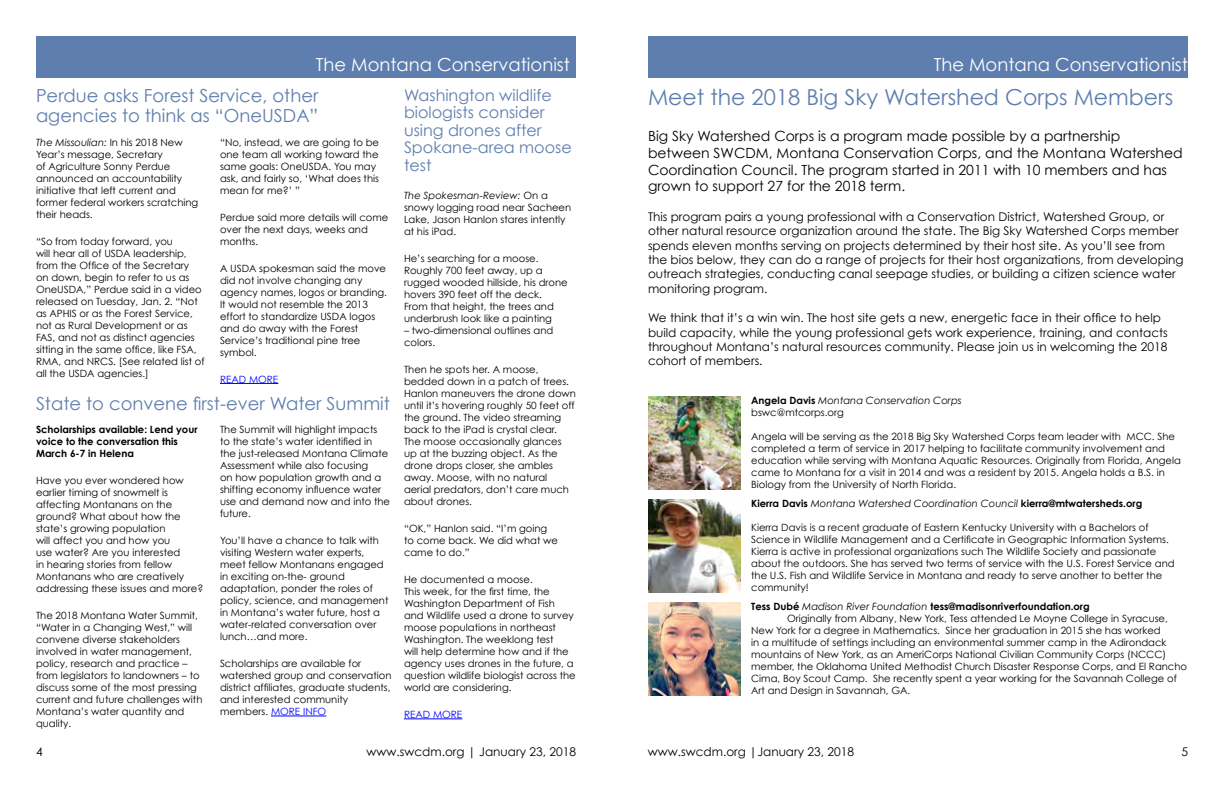
<style>
.page{position:relative;width:1224px;height:792px;background:#fff}
.page>*{position:absolute;margin:0;border:0;box-sizing:border-box;transform-origin:0 0}
.t1{font:22px "Century Gothic";color:#5d7eae}
.t2{font:18px/19.8px "Century Gothic";color:#5d7eae}
.t3{font:18px "Century Gothic";color:#fff}
.t4{font:16px/17.6px "Century Gothic";color:#5d7eae}
.t5{font:14px/16.8px "Century Gothic";color:#000}
.t6{font:12px/14.4px "Century Gothic";color:#000}
.t7{font:10px/12px "Century Gothic";color:#000}
.t8{font:700 10px/12px "Century Gothic";color:#000}
.t9{font:italic 10px/12px "Century Gothic";color:#000}
.t10{font:10px "Century Gothic";color:#00f}
.s1{font-style:italic}
.s2{color:#00f}
.s3{font-weight:700;font-style:normal}
.s4{font-style:normal}
.s5{font-weight:400;font-style:italic}
</style>
<div class="page">
<div style="left:648px;top:36px;width:540px;height:42px;background:#5d7eae"></div>
<div style="left:36px;top:36px;width:540px;height:42px;background:#5d7eae"></div>
<img style="left:648px;top:396px;width:92px;height:93px">
<img style="left:648px;top:499px;width:92px;height:93px">
<img style="left:648px;top:602px;width:92px;height:93px">
<hr style="left:220px;top:383px;width:58px;height:1px;background:#00f">
<hr style="left:271px;top:716px;width:55px;height:1px;background:#00f">
<hr style="left:404px;top:719px;width:58px;height:1px;background:#00f">
<h2 class="t3" style="left:316px;top:53px;width:256px">The Montana Conservationist</h2>
<h2 class="t3" style="left:934px;top:53px;width:256px">The Montana Conservationist</h2>
<h2 class="t2" style="left:36px;top:85px;width:284px">Perdue asks Forest Service, other agencies to think as “OneUSDA”</h2>
<p class="t7" style="left:36px;top:136px;width:164px"><span class="s1">The Missoulian:</span> In his 2018 New<br>Year’s message, Secretary<br>of Agriculture Sonny Perdue announced an accountability initiative that left current and former federal workers scratching their heads.</p>
<p class="t7" style="left:36px;top:235px;width:170px">“So from today forward, you<br>will hear all of USDA leadership, from the Office of the Secretary<br>on down, begin to refer to us as<br>OneUSDA,” Perdue said in a video released on Tuesday, Jan. 2. “Not as APHIS or as the Forest Service, not as Rural Development or as<br>FAS, and not as distinct agencies sitting in the same office, like FSA,<br>RMA, and NRCS. [See related list of all the USDA agencies.]</p>
<p class="t7" style="left:220px;top:136px;width:161px">“No, instead, we are going to be one team all working toward the same goals: OneUSDA. You may ask, and fairly so, ‘What does this mean for me?’ ”</p>
<p class="t7" style="left:220px;top:211px;width:170px">Perdue said more details will come over the next days, weeks and months.</p>
<p class="t7" style="left:220px;top:262px;width:169px">A USDA spokesman said the move did not involve changing any agency names, logos or branding.<br>It would not resemble the 2013 effort to standardize USDA logos and do away with the Forest<br>Service’s traditional pine tree symbol.</p>
<p class="t10" style="left:220px;top:373px;width:60px">READ MORE</p>
<h2 class="t2" style="left:36px;top:393px;width:356px">State to convene first-ever Water Summit</h2>
<p class="t8" style="left:36px;top:423px;width:163px">Scholarships available: Lend your voice to the conversation this<br>March 6-7 in Helena</p>
<p class="t7" style="left:36px;top:474px;width:169px">Have you ever wondered how earlier timing of snowmelt is affecting Montanans on the ground? What about how the state’s growing population<br>will affect you and how you<br>use water? Are you interested<br>in hearing stories from fellow<br>Montanans who are creatively addressing these issues and more?</p>
<p class="t7" style="left:36px;top:609px;width:168px">The 2018 Montana Water Summit, “Water in a Changing West,” will convene diverse stakeholders involved in water management, policy, research and practice – from legislators to landowners – to discuss some of the most pressing current and future challenges with<br>Montana’s water quantity and quality.</p>
<p class="t7" style="left:220px;top:423px;width:172px">The Summit will highlight impacts<br>to the state’s water identified in the just-released Montana Climate<br>Assessment while also focusing<br>on how population growth and a shifting economy influence water use and demand now and into the future.</p>
<p class="t7" style="left:220px;top:534px;width:170px">You’ll have a chance to talk with visiting Western water experts, meet fellow Montanans engaged in exciting on-the- ground adaptation, ponder the roles of policy, science, and management in Montana’s water future, host a water-related conversation over lunch…and more.</p>
<p class="t7" style="left:220px;top:657px;width:173px">Scholarships are available for watershed group and conservation district affiliates, graduate students, and interested community members. <span class="s2">MORE INFO</span></p>
<h3 class="t4" style="left:404px;top:86px;width:169px">Washington wildlife biologists consider using drones after<br>Spokane-area moose test</h3>
<p class="t7" style="left:404px;top:189px;width:169px"><span class="s1">The Spokesman-Review:</span> On a snowy logging road near Sacheen<br>Lake, Jason Hanlon stares intently at his iPad.</p>
<p class="t7" style="left:404px;top:252px;width:165px">He’s searching for a moose.<br>Roughly 700 feet away, up a rugged wooded hillside, his drone hovers 390 feet off the deck.<br>From that height, the trees and underbrush look like a painting</p>
<p class="t7" style="left:404px;top:324px;width:151px">– two-dimensional outlines and colors.</p>
<p class="t7" style="left:404px;top:363px;width:174px">Then he spots her. A moose, bedded down in a patch of trees.<br>Hanlon maneuvers the drone down until it’s hovering roughly 50 feet off the ground. The video streaming back to the iPad is crystal clear.<br>The moose occasionally glances up at the buzzing object. As the drone drops closer, she ambles away. Moose, with no natural aerial predators, don’t care much about drones.</p>
<p class="t7" style="left:404px;top:522px;width:156px">“OK,” Hanlon said. “I’m going to come back. We did what we came to do.”</p>
<p class="t7" style="left:404px;top:573px;width:173px">He documented a moose.<br>This week, for the first time, the<br>Washington Department of Fish and Wildlife used a drone to survey moose populations in northeast<br>Washington. The weeklong test<br>will help determine how and if the agency uses drones in the future, a question wildlife biologist across the world are considering.</p>
<p class="t10" style="left:404px;top:708px;width:60px">READ MORE</p>
<h1 class="t1" style="left:648px;top:84px;width:527px">Meet the 2018 Big Sky Watershed Corps Members</h1>
<p class="t5" style="left:648px;top:127px;width:536px">Big Sky Watershed Corps is a program made possible by a partnership between SWCDM, Montana Conservation Corps, and the Montana Watershed Coordination Council. The program started in 2011 with 10 members and has grown to support 27 for the 2018 term.</p>
<p class="t6" style="left:648px;top:209px;width:537px">This program pairs a young professional with a Conservation District, Watershed Group, or other natural resource organization around the state. The Big Sky Watershed Corps member spends eleven months serving on projects determined by their host site. As you’ll see from the bios below, they can do a range of projects for their host organizations, from developing outreach strategies, conducting canal seepage studies, or building a citizen science water monitoring program.</p>
<p class="t6" style="left:648px;top:310px;width:521px">We think that it’s a win win. The host site gets a new, energetic face in their office to help build capacity, while the young professional gets work experience, training, and contacts throughout Montana’s natural resources community. Please join us in welcoming the 2018 cohort of members.</p>
<p class="t9" style="left:751px;top:394px;width:212px"><span class="s3">Angela Davis</span> Montana Conservation Corps <span class="s4">bswc@mtcorps.org</span></p>
<p class="t7" style="left:751px;top:430px;width:431px">Angela will be serving as the 2018 Big Sky Watershed Corps team leader with MCC. She completed a term of service in 2017 helping to facilitate community involvement and education while serving with Montana Aquatic Resources. Originally from Florida, Angela came to Montana for a visit in 2014 and was a resident by 2015. Angela holds a B.S. in Biology from the University of North Florida.</p>
<p class="t9" style="left:751px;top:497px;width:393px"><span class="s3">Kierra Davis</span> Montana Watershed Coordination Council <span class="s3">kierra@mtwatersheds.org</span></p>
<p class="t7" style="left:751px;top:521px;width:425px">Kierra Davis is a recent graduate of Eastern Kentucky University with a Bachelors of Science in Wildlife Management and a Certificate in Geographic Information Systems.<br>Kierra is active in professional organizations such The Wildlife Society and passionate about the outdoors. She has served two terms of service with the U.S. Forest Service and the U.S. Fish and Wildlife Service in Montana and ready to serve another to better the community!</p>
<p class="t8" style="left:751px;top:600px;width:340px">Tess Dubé <span class="s5">Madison River Foundation</span> tess@madisonriverfoundation.org</p>
<p class="t7" style="left:787px;top:612px;width:382px">Originally from Albany, New York, Tess attended Le Moyne College in Syracuse,</p>
<p class="t7" style="left:751px;top:624px;width:411px">New York for a degree in Mathematics. Since her graduation in 2015 she has worked</p>
<p class="t7" style="left:751px;top:636px;width:417px">in a multitude of settings including an environmental summer camp in the Adirondack</p>
<p class="t7" style="left:751px;top:648px;width:416px">mountains of New York, as an AmeriCorps National Civilian Community Corps (NCCC)</p>
<p class="t7" style="left:751px;top:660px;width:437px">member, the Oklahoma United Methodist Church Disaster Response Corps, and El Rancho</p>
<p class="t7" style="left:751px;top:672px;width:427px">Cima, Boy Scout Camp. She recently spent a year working for the Savannah College of</p>
<p class="t7" style="left:751px;top:684px;width:161px">Art and Design in Savannah, GA.</p>
<p class="t6" style="left:36px;top:744px;width:8px">4</p>
<p class="t6" style="left:367px;top:744px;width:211px">www.swcdm.org | January 23, 2018</p>
<p class="t6" style="left:648px;top:744px;width:208px">www.swcdm.org |January 23, 2018</p>
<p class="t6" style="left:1181px;top:744px;width:8px">5</p>
</div>
